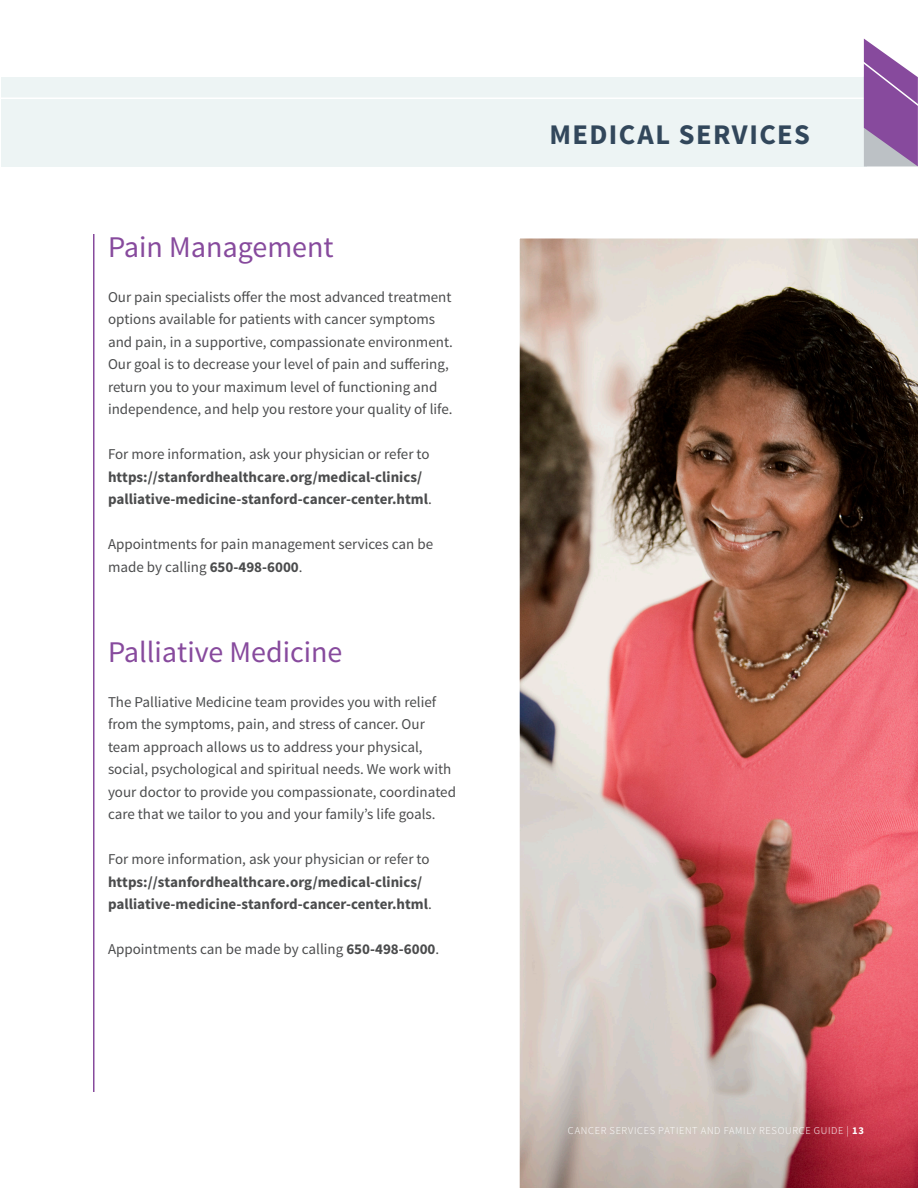
<style>
.page{position:relative;width:918px;height:1188px;background:#fff}
.page>*{position:absolute;margin:0;border:0;box-sizing:border-box;transform-origin:0 0}
.Body{font:30px "Source Sans Pro";color:#874a9d}
.t1{font:700 28.5px "Source Sans Pro";letter-spacing:.05em;color:#32475b}
.Body-2{font:15px/22.5px "Source Sans Pro";color:#4b4c4d}
.Body-3{font:700 15px/22.5px "Source Sans Pro";color:#4b4c4d}
.t2{font:300 10.5px "Source Sans Pro";letter-spacing:.06em;color:#fff}
.s1{font-weight:400}
.s2{font-weight:700}
</style>
<div class="page">
<img style="left:519px;top:238px;width:399px;height:950px">
<div style="left:1px;top:77px;width:866px;height:89px;background:#edf4f4"></div>
<hr style="left:1px;top:98px;width:864px;height:1px;background:#fff">
<svg style="left:863px;top:39px;width:55px;height:127px"></svg>
<hr style="left:93px;top:234px;width:1px;height:858px;background:#874a9d">
<p class="Body" style="left:108px;top:228px;width:227px">Pain Management</p>
<p class="Body-2" style="left:108px;top:286px;width:347px">Our pain specialists offer the most advanced treatment options available for patients with cancer symptoms and pain, in a supportive, compassionate environment.<br>Our goal is to decrease your level of pain and suffering, return you to your maximum level of functioning and independence, and help you restore your quality of life.</p>
<p class="Body-3" style="left:108px;top:443px;width:325px"><span class="s1">For more information, ask your physician or refer to </span>https://stanfordhealthcare.org/medical-clinics/ palliative-medicine-stanford-cancer-center.html<span class="s1">.</span></p>
<p class="Body-2" style="left:108px;top:533px;width:327px">Appointments for pain management services can be made by calling <span class="s2">650-498-6000</span>.</p>
<p class="Body" style="left:108px;top:633px;width:236px">Palliative Medicine</p>
<p class="Body-2" style="left:108px;top:691px;width:350px">The Palliative Medicine team provides you with relief from the symptoms, pain, and stress of cancer. Our team approach allows us to address your physical, social, psychological and spiritual needs. We work with your doctor to provide you compassionate, coordinated care that we tailor to you and your family’s life goals.</p>
<p class="Body-3" style="left:108px;top:848px;width:325px"><span class="s1">For more information, ask your physician or refer to </span>https://stanfordhealthcare.org/medical-clinics/ palliative-medicine-stanford-cancer-center.html<span class="s1">.</span></p>
<p class="Body-2" style="left:108px;top:938px;width:333px">Appointments can be made by calling <span class="s2">650-498-6000</span>.</p>
<p class="t1" style="left:549px;top:116px;width:262px">MEDICAL SERVICES</p>
<p class="t2" style="left:568px;top:1124px;width:298px">CANCER SERVICES PATIENT AND FAMILY RESOURCE GUIDE | <span class="s2">13</span></p>
</div>
